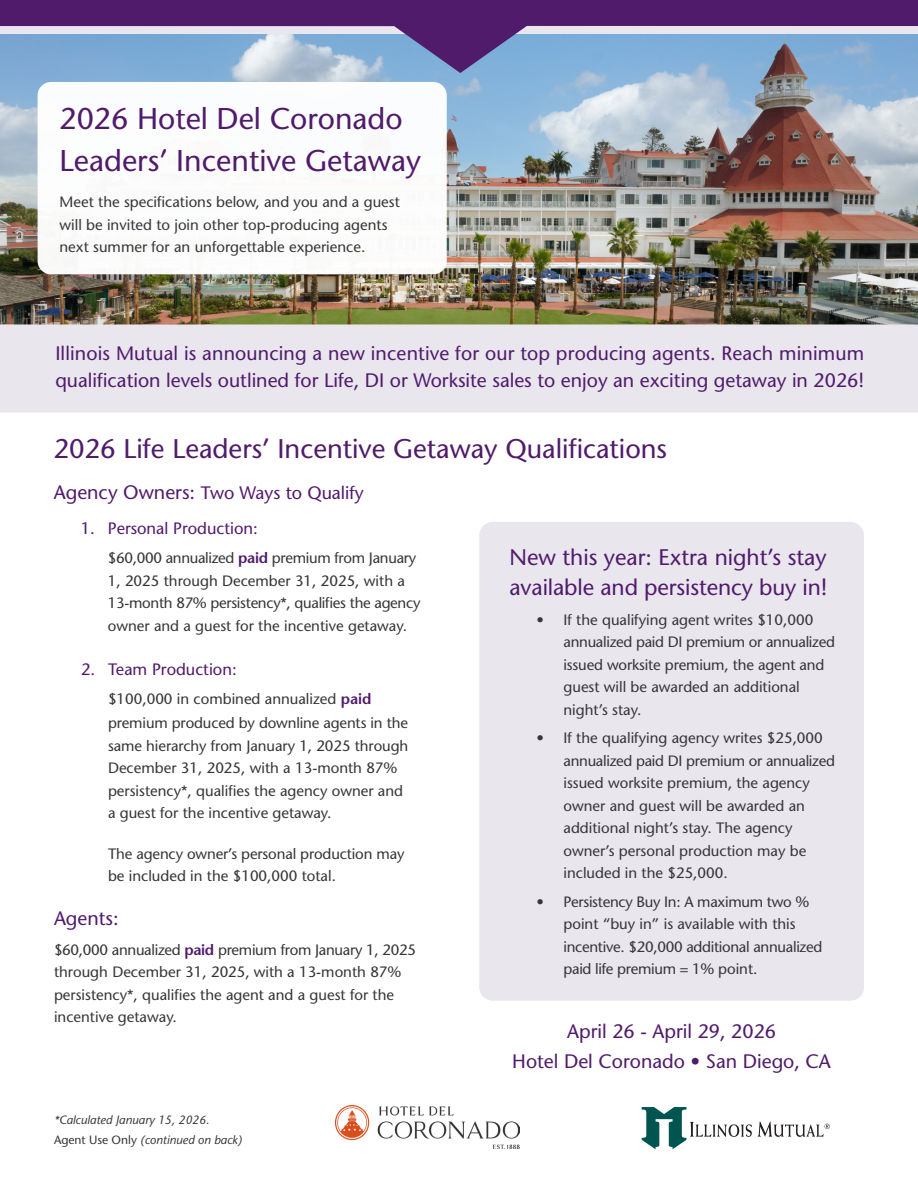
<style>
.page{position:relative;width:918px;height:1188px;background:#fff}
.page>*{position:absolute;margin:0;border:0;box-sizing:border-box;transform-origin:0 0}
.Heading_3{font:500 30px/42px "Stone Sans Std";color:#511b6c}
.Heading_3-2{font:500 27px "Stone Sans Std";color:#511b6c}
.Heading_4{font:500 22.5px/30px "Stone Sans Std";letter-spacing:-.005em;color:#511b6c}
.Heading_5{font:500 19.5px/27px "Stone Sans Std";color:#511b6c}
.Heading_4-2{font:500 19.5px/30px "Stone Sans Std";color:#511b6c;text-align:center}
.Heading_5-2{font:500 18px "Stone Sans Std";color:#511b6c}
.t1{font:500 16.5px "Stone Sans Std";color:#511b6c}
.Paragraph_Body_Copy{font:500 15px/22.5px "Stone Sans Std";color:#363539}
.Paragraph_Body_Copy-2{font:500 15px/22.5px "Stone Sans Std";letter-spacing:-.02em;color:#363539}
.Disclaimer_8pt{font:italic 500 12px "Stone Sans Std";color:#363539}
.s1{font-size:19.5px}
.s2{font-weight:600;color:#511b6c}
.s3{font-style:normal}
</style>
<div class="page">
<div style="left:479px;top:522px;width:385px;height:479px;background:#e9e6ee;border-radius:14px"></div>
<img style="left:0;top:73px;width:918px;height:251px">
<svg style="left:0;top:0;width:918px;height:73px;background:#7978ac"></svg>
<div style="left:0;top:324px;width:918px;height:88px;background:#e9e6ee"></div>
<div style="left:38px;top:82px;width:409px;height:192px;background:#fff;border-radius:14px"></div>
<img style="left:335px;top:1105px;width:185px;height:43px">
<svg style="left:642px;top:1107px;width:110px;height:42px"></svg>
<svg style="left:758px;top:1122px;width:72px;height:15px"></svg>
<p class="Heading_3" style="left:60px;top:98px;width:363px">2026 Hotel Del Coronado<br>Leaders’ Incentive Getaway</p>
<p class="Paragraph_Body_Copy" style="left:60px;top:191px;width:342px">Meet the specifications below, and you and a guest will be invited to join other top-producing agents next summer for an unforgettable experience.</p>
<p class="Heading_5" style="left:55px;top:339px;width:810px">Illinois Mutual is announcing a new incentive for our top producing agents. Reach minimum qualification levels outlined for Life, DI or Worksite sales to enjoy an exciting getaway in 2026!</p>
<p class="Heading_3-2" style="left:54px;top:433px;width:615px">2026 Life Leaders’ Incentive Getaway Qualifications</p>
<p class="Heading_5-2" style="left:54px;top:482px;width:311px"><span class="s1">Agency Owners:</span> Two Ways to Qualify</p>
<p class="t1" style="left:81px;top:519px;width:179px">1. Personal Production:</p>
<p class="Paragraph_Body_Copy-2" style="left:108px;top:547px;width:314px">$60,000 annualized <span class="s2">paid</span> premium from January 1, 2025 through December 31, 2025, with a 13-month 87% persistency*, qualifies the agency owner and a guest for the incentive getaway.</p>
<p class="Heading_4" style="left:510px;top:542px;width:320px">New this year: Extra night’s stay available and persistency buy in!</p>
<p class="Paragraph_Body_Copy" style="left:564px;top:608px;width:273px;text-indent:-27px">• If the qualifying agent writes $10,000 annualized paid DI premium or annualized issued worksite premium, the agent and guest will be awarded an additional night’s stay.</p>
<p class="Paragraph_Body_Copy" style="left:564px;top:727px;width:273px;text-indent:-27px">• If the qualifying agency writes $25,000 annualized paid DI premium or annualized issued worksite premium, the agency owner and guest will be awarded an additional night’s stay. The agency owner’s personal production may be included in the $25,000.</p>
<p class="Paragraph_Body_Copy-2" style="left:564px;top:890px;width:260px;text-indent:-27px">• Persistency Buy In: A maximum two % point “buy in” is available with this incentive. $20,000 additional annualized paid life premium = 1% point.</p>
<p class="t1" style="left:81px;top:659px;width:157px">2. Team Production:</p>
<p class="Paragraph_Body_Copy" style="left:108px;top:687px;width:301px;line-height:24px">$100,000 in combined annualized <span class="s2">paid </span>premium produced by downline agents in the</p>
<p class="Paragraph_Body_Copy" style="left:108px;top:734px;width:302px">same hierarchy from January 1, 2025 through<br>December 31, 2025, with a 13-month 87% persistency*, qualifies the agency owner and</p>
<p class="Paragraph_Body_Copy" style="left:108px;top:802px;width:225px">a guest for the incentive getaway.</p>
<p class="Paragraph_Body_Copy" style="left:108px;top:842px;width:298px">The agency owner’s personal production may be included in the $100,000 total.</p>
<p class="Heading_5" style="left:54px;top:905px;width:66px">Agents:</p>
<p class="Paragraph_Body_Copy" style="left:54px;top:939px;width:364px">$60,000 annualized <span class="s2">paid</span> premium from January 1, 2025 through December 31, 2025, with a 13-month 87% persistency*, qualifies the agent and a guest for the incentive getaway.</p>
<p class="Heading_4-2" style="left:512px;top:1016px;width:320px">April 26 - April 29, 2026<br>Hotel Del Coronado • San Diego, CA</p>
<p class="Disclaimer_8pt" style="left:54px;top:1113px;width:157px">*Calculated January 15, 2026.</p>
<p class="Disclaimer_8pt" style="left:54px;top:1133px;width:190px"><span class="s3">Agent Use Only</span> (continued on back)</p>
</div>
